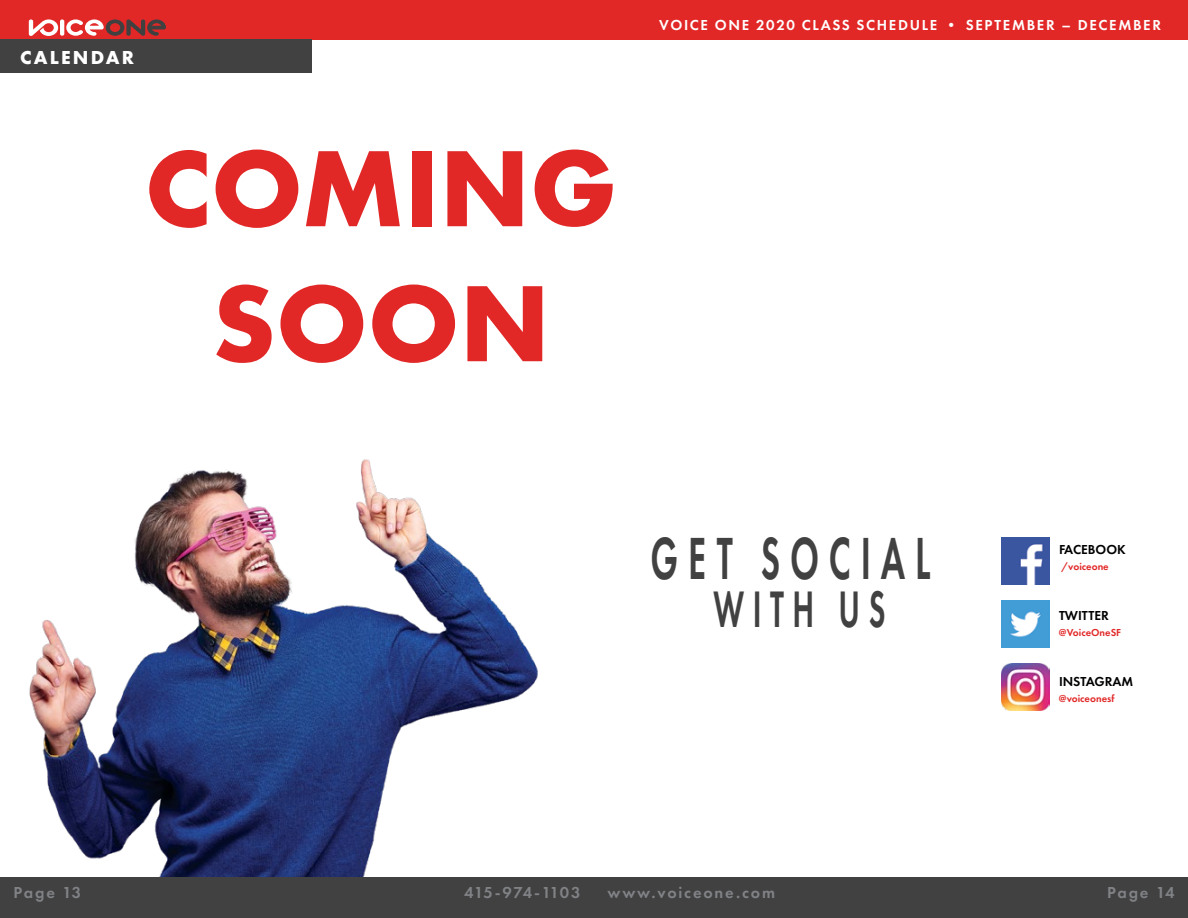
<style>
.page{position:relative;width:1188px;height:918px;background:#fff}
.page>*{position:absolute;margin:0;border:0;box-sizing:border-box;transform-origin:0 0}
.t1{font:700 112.5px/135px "Futura PT";color:#e12827;text-align:center}
.t2{font:600 61.65px "Futura PT";letter-spacing:.27em;color:#414142;scale:.59 1}
.t3{font:600 53.25px "Futura PT";letter-spacing:.27em;color:#414142;scale:.59 1}
.t4{font:700 19.5px "Futura PT";letter-spacing:.11em;color:#fff}
.t5{font:600 16.5px "Futura PT";letter-spacing:.11em;color:#808285}
.t6{font:600 16.5px "Futura PT";letter-spacing:.04em;color:#808285}
.t7{font:600 15px "Futura PT";letter-spacing:.11em;color:#fff}
.t8{font:600 13.5px "Futura PT";color:#000}
.t9{font:600 10.5px "Futura PT";color:#e12827}
</style>
<div class="page">
<img style="left:15px;top:459px;width:556px;height:419px">
<img style="left:1002px;top:537px;width:47px;height:48px">
<img style="left:1002px;top:600px;width:47px;height:48px">
<img style="left:1002px;top:663px;width:47px;height:48px">
<div style="left:580px;top:878px;width:608px;height:40px;background:#414142"></div>
<div style="left:0;top:878px;width:608px;height:40px;background:#414142"></div>
<div style="left:580px;top:0;width:608px;height:40px;background:#e12827"></div>
<div style="left:0;top:0;width:608px;height:40px;background:#e12827"></div>
<hr style="left:60px;top:19px;width:4px;height:17px;background:#fff;border-radius:2px">
<svg style="left:66px;top:19px;width:100px;height:17px"></svg>
<svg style="left:29px;top:19px;width:29px;height:17px"></svg>
<div style="left:0;top:40px;width:311px;height:33px;background:#414142"></div>
<h3 class="t4" style="left:20px;top:45px;width:115px">CALENDAR</h3>
<h1 class="t1" style="left:145px;top:118px;width:474px">COMING<br>SOON</h1>
<p class="t7" style="left:659px;top:15px;width:503px">VOICE ONE 2020 CLASS SCHEDULE • SEPTEMBER – DECEMBER</p>
<h2 class="t2" style="left:650px;top:519px;width:476px">GET SOCIAL</h2>
<h3 class="t3" style="left:714px;top:576px;width:293px">WITH US</h3>
<p class="t8" style="left:1059px;top:541px;width:68px">FACEBOOK</p>
<p class="t9" style="left:1061px;top:560px;width:49px">/voiceone</p>
<p class="t8" style="left:1059px;top:607px;width:51px">TWITTER</p>
<p class="t9" style="left:1059px;top:626px;width:64px">@VoiceOneSF</p>
<p class="t8" style="left:1059px;top:673px;width:76px">INSTAGRAM</p>
<p class="t9" style="left:1059px;top:692px;width:57px">@voiceonesf</p>
<p class="t5" style="left:14px;top:882px;width:69px">Page 13</p>
<p class="t6" style="left:464px;top:882px;width:118px">415-974-1103</p>
<p class="t5" style="left:608px;top:882px;width:169px">www.voiceone.com</p>
<p class="t5" style="left:1107px;top:882px;width:69px">Page 14</p>
</div>
